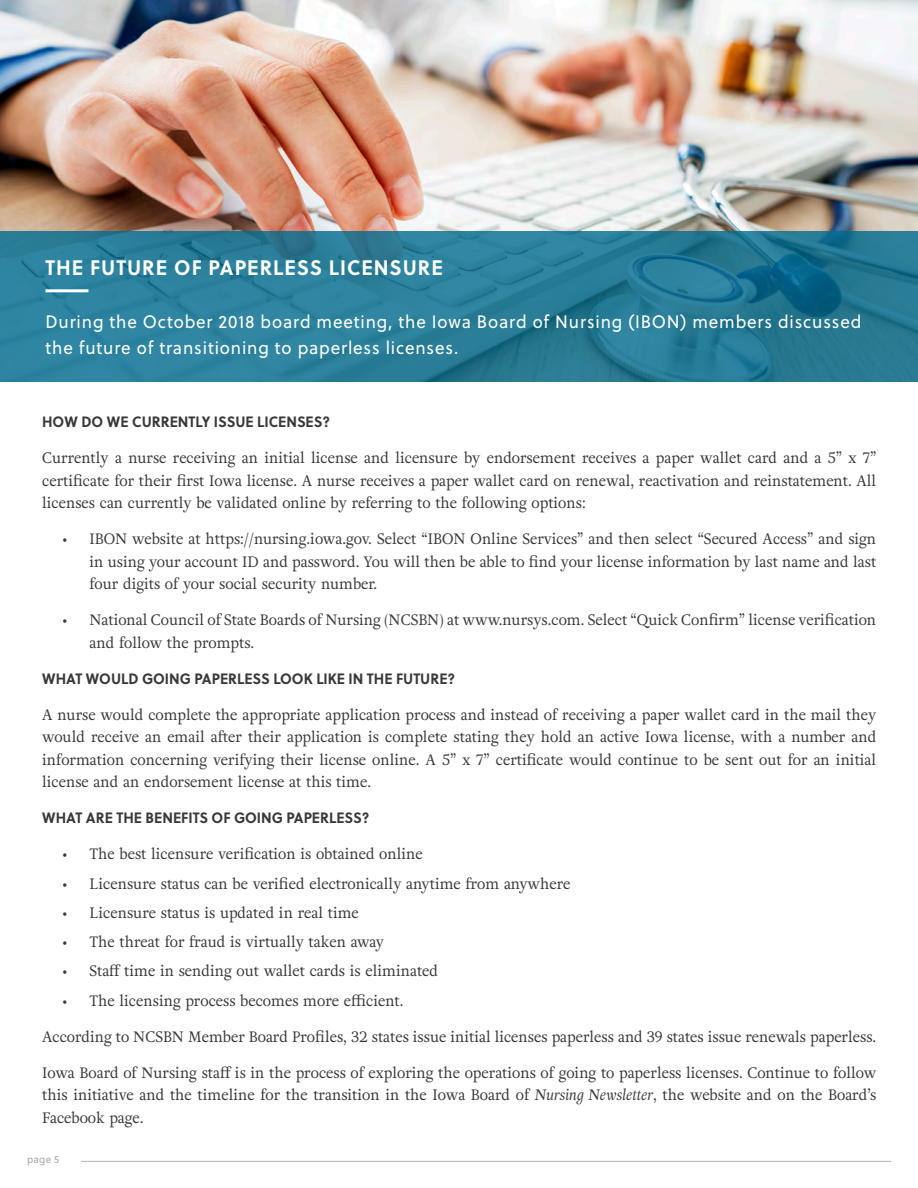
<style>
.page{position:relative;width:918px;height:1188px;background:#fff}
.page>*{position:absolute;margin:0;border:0;box-sizing:border-box;transform-origin:0 0}
.t1{font:700 21px "Soleil";letter-spacing:.05em;color:#fff;scale:.94 1}
.t2{font:18px/25.5px "Soleil";letter-spacing:.05em;color:#fff;scale:.94 1}
.t3{font:15px/22.5px "Adriane Text";color:#383836;text-align:justify;scale:.94 1}
.t4{font:700 15px "Soleil";color:#383836;scale:.94 1}
.t5{font:10.5px "Soleil";color:#acb2b7;scale:.94 1}
.s1{font-style:italic}
</style>
<div class="page">
<img style="left:0;top:0;width:918px;height:231px">
<svg style="left:0;top:231px;width:918px;height:151px;background:#287c97"></svg>
<hr style="left:45px;top:289px;width:43px;height:3px;background:#fff">
<hr style="left:81px;top:1161px;width:810px;height:1px;background:#acb2b7">
<p class="t1" style="left:46px;top:251px;width:424px">THE FUTURE OF PAPERLESS LICENSURE</p>
<p class="t2" style="left:46px;top:309px;width:869px">During the October 2018 board meeting, the Iowa Board of Nursing (IBON) members discussed the future of transitioning to paperless licenses.</p>
<p class="t4" style="left:42px;top:410px;width:308px">HOW DO WE CURRENTLY ISSUE LICENSES?</p>
<p class="t3" style="left:42px;top:447px;width:889px">Currently a nurse receiving an initial license and licensure by endorsement receives a paper wallet card and a 5” x 7” certificate for their first Iowa license. A nurse receives a paper wallet card on renewal, reactivation and reinstatement. All licenses can currently be validated online by referring to the following options:</p>
<p class="t3" style="left:89px;top:528px;width:839px;text-indent:-27px">• IBON website at https://nursing.iowa.gov. Select “IBON Online Services” and then select “Secured Access” and sign in using your account ID and password. You will then be able to find your license information by last name and last four digits of your social security number.</p>
<p class="t3" style="left:89px;top:609px;width:839px;text-indent:-27px">• National Council of State Boards of Nursing (NCSBN) at www.nursys.com. Select “Quick Confirm” license verification and follow the prompts.</p>
<p class="t4" style="left:42px;top:667px;width:441px">WHAT WOULD GOING PAPERLESS LOOK LIKE IN THE FUTURE?</p>
<p class="t3" style="left:42px;top:703px;width:889px">A nurse would complete the appropriate application process and instead of receiving a paper wallet card in the mail they would receive an email after their application is complete stating they hold an active Iowa license, with a number and information concerning verifying their license online. A 5” x 7” certificate would continue to be sent out for an initial license and an endorsement license at this time.</p>
<p class="t4" style="left:42px;top:806px;width:350px">WHAT ARE THE BENEFITS OF GOING PAPERLESS?</p>
<p class="t3" style="left:62px;top:843px;width:385px">• The best licensure verification is obtained online</p>
<p class="t3" style="left:62px;top:872px;width:542px">• Licensure status can be verified electronically anytime from anywhere</p>
<p class="t3" style="left:62px;top:901px;width:317px">• Licensure status is updated in real time</p>
<p class="t3" style="left:62px;top:930px;width:344px">• The threat for fraud is virtually taken away</p>
<p class="t3" style="left:62px;top:960px;width:401px">• Staff time in sending out wallet cards is eliminated</p>
<p class="t3" style="left:62px;top:989px;width:364px">• The licensing process becomes more efficient.</p>
<p class="t3" style="left:42px;top:1025px;width:889px">According to NCSBN Member Board Profiles, 32 states issue initial licenses paperless and 39 states issue renewals paperless.</p>
<p class="t3" style="left:42px;top:1061px;width:889px">Iowa Board of Nursing staff is in the process of exploring the operations of going to paperless licenses. Continue to follow this initiative and the timeline for the transition in the Iowa Board of <span class="s1">Nursing Newsletter</span>, the website and on the Board’s Facebook page.</p>
<p class="t5" style="left:27px;top:1152px;width:36px">page 5</p>
</div>
